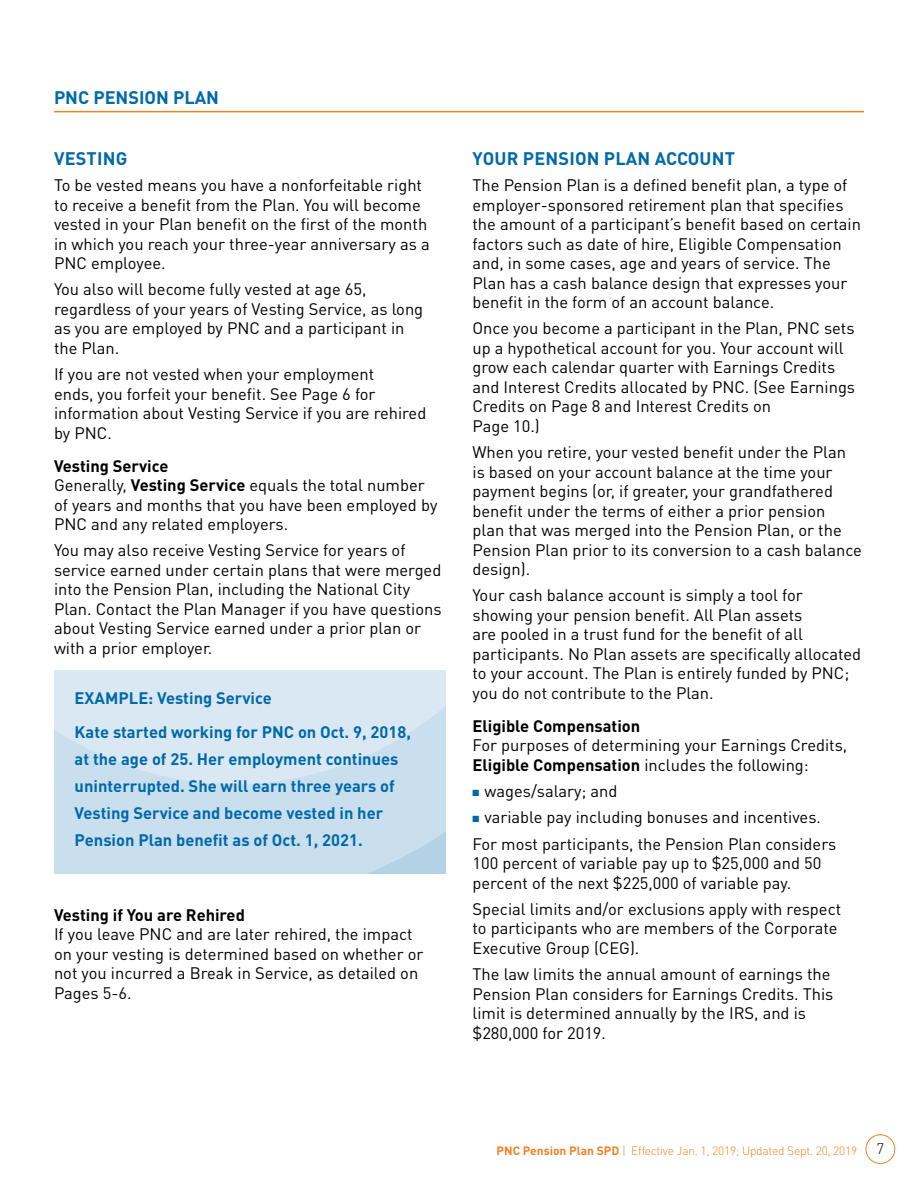
<style>
.page{position:relative;width:918px;height:1188px;background:#fff}
.page>*{position:absolute;margin:0;border:0;box-sizing:border-box;transform-origin:0 0}
.Blue_Heading{font:700 18px "DIN Pro";letter-spacing:.01em;color:#0069aa}
.BULLET_TIER1{font:16.5px/19.5px "DIN Pro";color:#000}
.t1{font:700 16.5px/27px "DIN Pro";color:#0069aa}
.Black_head{font:700 16.5px "DIN Pro";color:#000}
.t2{font:300 15px "DIN Pro";color:#000}
.t3{font:300 12px "DIN Pro";letter-spacing:-.02em;color:#f58025}
.s1{font-weight:700}
.s2{color:#0069aa}
</style>
<div class="page">
<hr style="left:54px;top:111px;width:810px;height:1px;background:#f58025">
<div style="left:866px;top:1134px;width:29px;height:30px;border:1px solid #f58025;border-radius:50%"></div>
<div style="left:54px;top:793px;width:392px;height:81px;background:#c9dfed"></div>
<svg style="left:54px;top:671px;width:392px;height:122px;background:#d5e5f0"></svg>
<p class="Blue_Heading" style="left:54px;top:86px;width:167px">PNC PENSION PLAN</p>
<p class="Blue_Heading" style="left:54px;top:146px;width:75px">VESTING</p>
<p class="BULLET_TIER1" style="left:54px;top:175px;width:377px">To be vested means you have a nonforfeitable right to receive a benefit from the Plan. You will become vested in your Plan benefit on the first of the month in which you reach your three-year anniversary as a PNC employee.</p>
<p class="BULLET_TIER1" style="left:54px;top:279px;width:371px">You also will become fully vested at age 65, regardless of your years of Vesting Service, as long as you are employed by PNC and a participant in the Plan.</p>
<p class="BULLET_TIER1" style="left:54px;top:364px;width:374px">If you are not vested when your employment<br>ends, you forfeit your benefit. See Page 6 for information about Vesting Service if you are rehired by PNC.</p>
<p class="Black_head" style="left:54px;top:455px;width:116px">Vesting Service</p>
<p class="BULLET_TIER1" style="left:54px;top:475px;width:385px">Generally, <span class="s1">Vesting Service</span> equals the total number of years and months that you have been employed by<br>PNC and any related employers.</p>
<p class="BULLET_TIER1" style="left:54px;top:540px;width:389px">You may also receive Vesting Service for years of service earned under certain plans that were merged into the Pension Plan, including the National City Plan. Contact the Plan Manager if you have questions about Vesting Service earned under a prior plan or with a prior employer.</p>
<p class="t1" style="left:75px;top:684px;width:199px">EXAMPLE: Vesting Service</p>
<p class="t1" style="left:75px;top:718px;width:338px">Kate started working for PNC on Oct. 9, 2018, at the age of 25. Her employment continues uninterrupted. She will earn three years of Vesting Service and become vested in her Pension Plan benefit as of Oct. 1, 2021.</p>
<p class="Black_head" style="left:54px;top:904px;width:192px">Vesting if You are Rehired</p>
<p class="BULLET_TIER1" style="left:54px;top:924px;width:371px">If you leave PNC and are later rehired, the impact on your vesting is determined based on whether or not you incurred a Break in Service, as detailed on Pages 5-6.</p>
<p class="Blue_Heading" style="left:473px;top:146px;width:264px">YOUR PENSION PLAN ACCOUNT</p>
<p class="BULLET_TIER1" style="left:472px;top:175px;width:390px">The Pension Plan is a defined benefit plan, a type of employer-sponsored retirement plan that specifies the amount of a participant’s benefit based on certain factors such as date of hire, Eligible Compensation and, in some cases, age and years of service. The Plan has a cash balance design that expresses your benefit in the form of an account balance.</p>
<p class="BULLET_TIER1" style="left:472px;top:318px;width:384px">Once you become a participant in the Plan, PNC sets up a hypothetical account for you. Your account will grow each calendar quarter with Earnings Credits and Interest Credits allocated by PNC. (See Earnings Credits on Page 8 and Interest Credits on<br>Page 10.)</p>
<p class="BULLET_TIER1" style="left:472px;top:442px;width:391px">When you retire, your vested benefit under the Plan is based on your account balance at the time your payment begins (or, if greater, your grandfathered benefit under the terms of either a prior pension<br>plan that was merged into the Pension Plan, or the Pension Plan prior to its conversion to a cash balance design).</p>
<p class="BULLET_TIER1" style="left:472px;top:585px;width:390px">Your cash balance account is simply a tool for showing your pension benefit. All Plan assets<br>are pooled in a trust fund for the benefit of all participants. No Plan assets are specifically allocated to your account. The Plan is entirely funded by PNC; you do not contribute to the Plan.</p>
<p class="Black_head" style="left:472px;top:715px;width:169px">Eligible Compensation</p>
<p class="BULLET_TIER1" style="left:472px;top:735px;width:376px">For purposes of determining your Earnings Credits,<br><span class="s1">Eligible Compensation</span> includes the following:</p>
<p class="BULLET_TIER1" style="left:472px;top:781px;width:147px"><span class="s2">■</span> wages/salary; and</p>
<p class="BULLET_TIER1" style="left:472px;top:807px;width:350px"><span class="s2">■</span> variable pay including bonuses and incentives.</p>
<p class="BULLET_TIER1" style="left:472px;top:833px;width:365px">For most participants, the Pension Plan considers<br>100 percent of variable pay up to $25,000 and 50 percent of the next $225,000 of variable pay.</p>
<p class="BULLET_TIER1" style="left:472px;top:899px;width:370px">Special limits and/or exclusions apply with respect to participants who are members of the Corporate<br>Executive Group (CEG).</p>
<p class="BULLET_TIER1" style="left:472px;top:964px;width:362px">The law limits the annual amount of earnings the Pension Plan considers for Earnings Credits. This limit is determined annually by the IRS, and is $280,000 for 2019.</p>
<p class="t3" style="left:497px;top:1142px;width:362px"><span class="s1">PNC Pension Plan SPD</span> | Effective Jan. 1, 2019; Updated Sept. 20, 2019</p>
<p class="t2" style="left:877px;top:1138px;width:9px">7</p>
</div>
